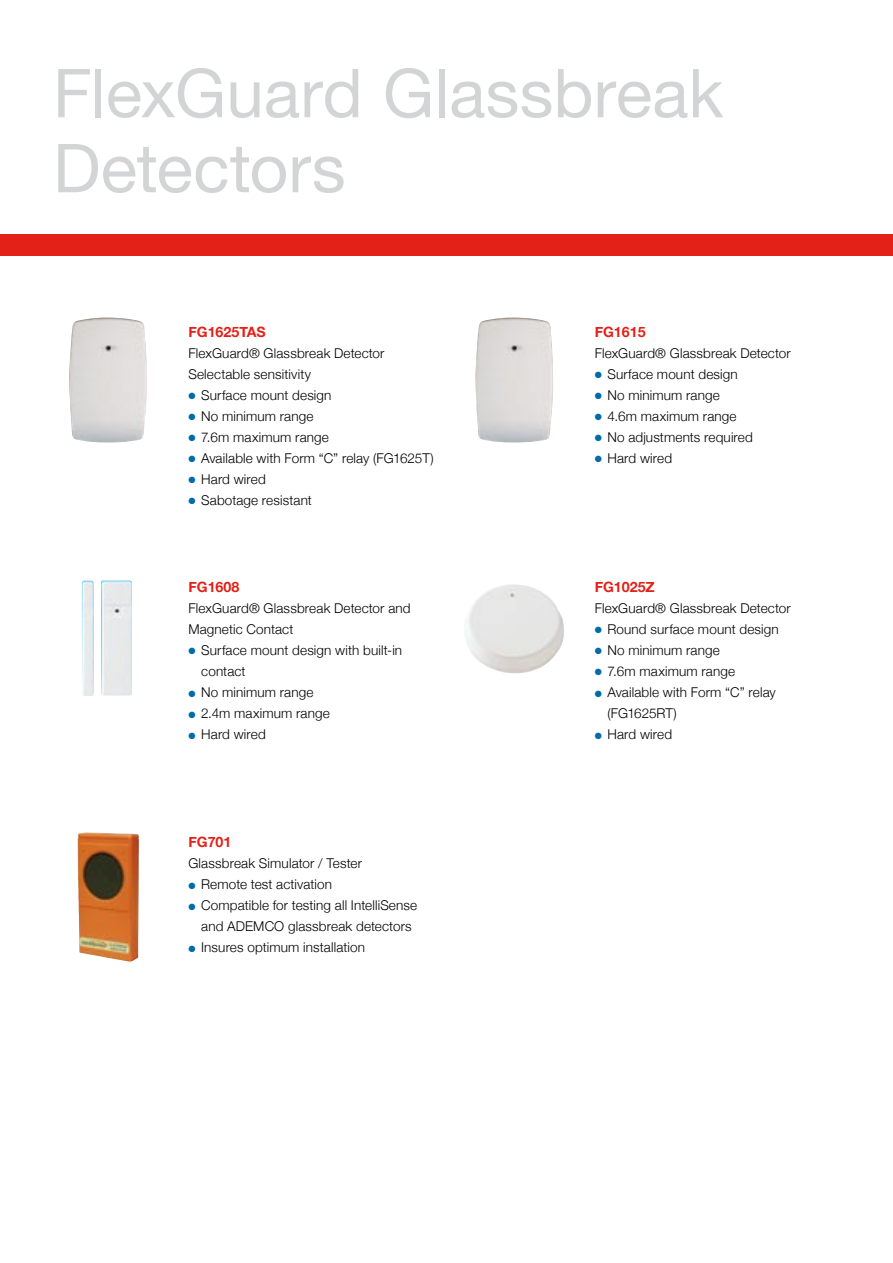
<style>
.page{position:relative;width:893px;height:1263px;background:#fff}
.page>*{position:absolute;margin:0;border:0;box-sizing:border-box;transform-origin:0 0}
.Main_heading_inside{font:67.5px/75px "Helvetica Neue";color:#d3d4d5}
.Sub_heads_red{font:700 14.25px "Helvetica Neue";color:#e32118}
.Body_list{font:300 13.5px/21px "Helvetica Neue";letter-spacing:.01em;color:#000}
.Body_copy{font:300 13.5px/21px "Helvetica Neue";letter-spacing:.01em;color:#000}
.s1{color:#006bab}
</style>
<div class="page">
<div style="left:0;top:234px;width:893px;height:21px;background:#e32118"></div>
<img style="left:465px;top:584px;width:99px;height:89px">
<img style="left:69px;top:318px;width:78px;height:125px">
<img style="left:475px;top:318px;width:78px;height:125px">
<img style="left:82px;top:580px;width:50px;height:116px">
<img style="left:78px;top:832px;width:61px;height:130px">
<p class="Main_heading_inside" style="left:53px;top:55px;width:672px">FlexGuard Glassbreak<br>Detectors</p>
<p class="Sub_heads_red" style="left:188px;top:323px;width:79px">FG1625TAS</p>
<p class="Body_copy" style="left:188px;top:342px;width:198px">FlexGuard® Glassbreak Detector</p>
<p class="Body_copy" style="left:188px;top:363px;width:124px">Selectable sensitivity</p>
<p class="Body_list" style="left:188px;top:384px;width:145px"><span class="s1">●</span> Surface mount design</p>
<p class="Body_list" style="left:188px;top:405px;width:127px"><span class="s1">●</span> No minimum range</p>
<p class="Body_list" style="left:188px;top:426px;width:142px"><span class="s1">●</span> 7.6m maximum range</p>
<p class="Body_list" style="left:188px;top:447px;width:247px"><span class="s1">●</span> Available with Form “C” relay (FG1625T)</p>
<p class="Body_list" style="left:188px;top:468px;width:79px"><span class="s1">●</span> Hard wired</p>
<p class="Body_list" style="left:188px;top:489px;width:125px"><span class="s1">●</span> Sabotage resistant</p>
<p class="Sub_heads_red" style="left:188px;top:578px;width:52px">FG1608</p>
<p class="Body_copy" style="left:188px;top:598px;width:224px">FlexGuard® Glassbreak Detector and<br>Magnetic Contact</p>
<p class="Body_list" style="left:201px;top:640px;width:203px;text-indent:-13px"><span class="s1">●</span> Surface mount design with built-in contact</p>
<p class="Body_list" style="left:188px;top:682px;width:127px"><span class="s1">●</span> No minimum range</p>
<p class="Body_list" style="left:188px;top:703px;width:143px"><span class="s1">●</span> 2.4m maximum range</p>
<p class="Body_list" style="left:188px;top:724px;width:79px"><span class="s1">●</span> Hard wired</p>
<p class="Sub_heads_red" style="left:188px;top:833px;width:45px">FG701</p>
<p class="Body_copy" style="left:188px;top:853px;width:175px">Glassbreak Simulator / Tester</p>
<p class="Body_list" style="left:188px;top:874px;width:145px"><span class="s1">●</span> Remote test activation</p>
<p class="Body_list" style="left:188px;top:895px;width:230px;text-align:center"><span class="s1">●</span> Compatible for testing all IntelliSense and ADEMCO glassbreak detectors</p>
<p class="Body_list" style="left:188px;top:937px;width:178px"><span class="s1">●</span> Insures optimum installation</p>
<p class="Sub_heads_red" style="left:595px;top:323px;width:52px">FG1615</p>
<p class="Body_copy" style="left:595px;top:342px;width:198px">FlexGuard® Glassbreak Detector</p>
<p class="Body_list" style="left:595px;top:363px;width:145px"><span class="s1">●</span> Surface mount design</p>
<p class="Body_list" style="left:595px;top:384px;width:127px"><span class="s1">●</span> No minimum range</p>
<p class="Body_list" style="left:595px;top:405px;width:143px"><span class="s1">●</span> 4.6m maximum range</p>
<p class="Body_list" style="left:595px;top:426px;width:160px"><span class="s1">●</span> No adjustments required</p>
<p class="Body_list" style="left:595px;top:447px;width:79px"><span class="s1">●</span> Hard wired</p>
<p class="Sub_heads_red" style="left:595px;top:578px;width:62px">FG1025Z</p>
<p class="Body_copy" style="left:595px;top:598px;width:198px">FlexGuard® Glassbreak Detector</p>
<p class="Body_list" style="left:595px;top:619px;width:186px"><span class="s1">●</span> Round surface mount design</p>
<p class="Body_list" style="left:595px;top:640px;width:127px"><span class="s1">●</span> No minimum range</p>
<p class="Body_list" style="left:595px;top:661px;width:142px"><span class="s1">●</span> 7.6m maximum range</p>
<p class="Body_list" style="left:607px;top:682px;width:170px;text-indent:-13px"><span class="s1">●</span> Available with Form “C” relay (FG1625RT)</p>
<p class="Body_list" style="left:595px;top:724px;width:79px"><span class="s1">●</span> Hard wired</p>
</div>
